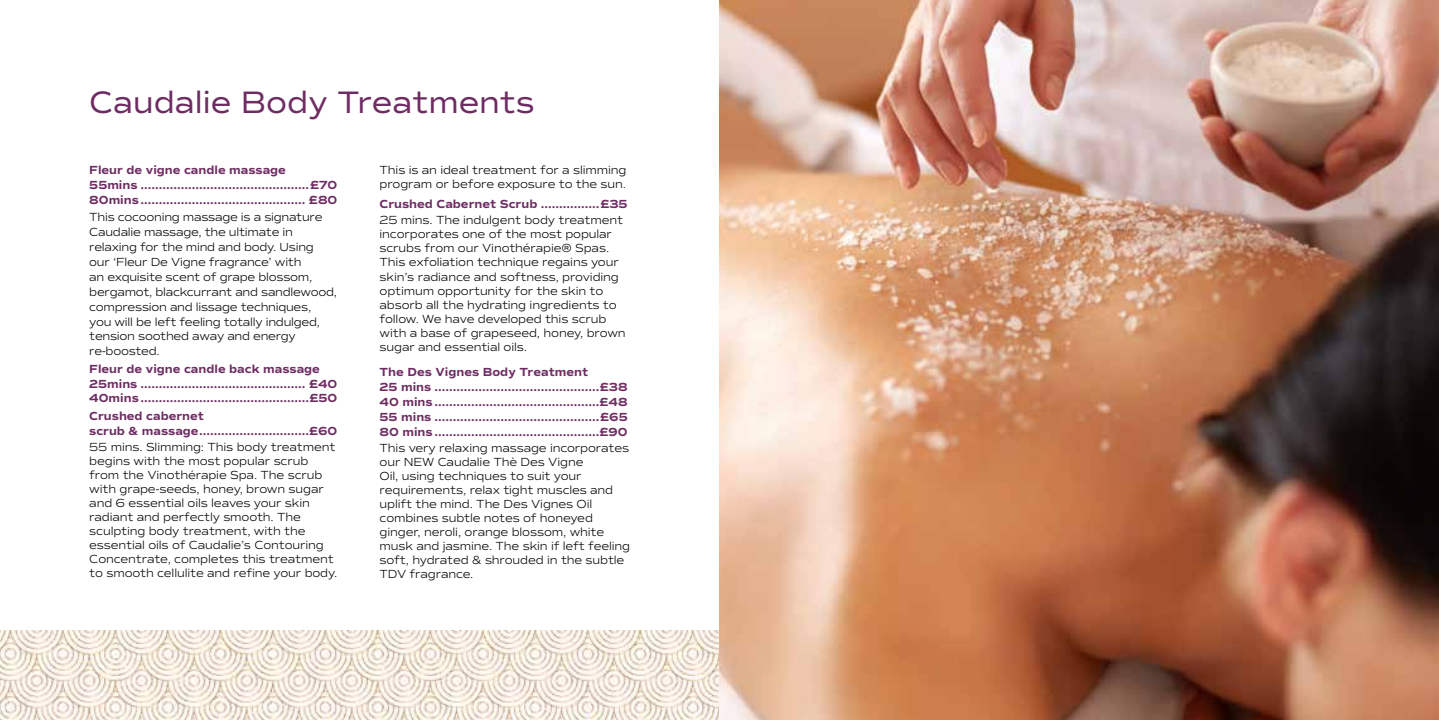
<style>
.page{position:relative;width:1439px;height:720px;background:#fff}
.page>*{position:absolute;margin:0;border:0;box-sizing:border-box;transform-origin:0 0}
.t1{font:31.5px "Commuters Sans";color:#6e2c63}
.t2{font:300 11.9px/14px "Commuters Sans";letter-spacing:-.01em;color:#000}
.t3{font:700 11.9px/14.9px "Commuters Sans";color:#6e2c63}
</style>
<div class="page">
<img style="left:0;top:630px;width:719px;height:89px">
<img style="left:719px;top:0;width:720px;height:719px">
<h1 class="t1" style="left:89px;top:83px;width:447px">Caudalie Body Treatments</h1>
<p class="t3" style="left:89px;top:163px;width:250px">Fleur de vigne candle massage<br>55mins ..............................................£70<br>80mins............................................. £80</p>
<p class="t2" style="left:89px;top:210px;width:249px;line-height:14.9px">This cocooning massage is a signature Caudalie massage, the ultimate in relaxing for the mind and body. Using our ‘Fleur De Vigne fragrance’ with<br>an exquisite scent of grape blossom, bergamot, blackcurrant and sandlewood, compression and lissage techniques,<br>you will be left feeling totally indulged, tension soothed away and energy re-boosted.</p>
<p class="t3" style="left:89px;top:361px;width:250px">Fleur de vigne candle back massage<br>25mins ............................................. £40<br>40mins ..............................................£50</p>
<p class="t3" style="left:89px;top:408px;width:250px">Crushed cabernet<br>scrub &amp; massage..............................£60</p>
<p class="t2" style="left:89px;top:440px;width:250px">55 mins. Slimming: This body treatment begins with the most popular scrub from the Vinothérapie Spa. The scrub with grape-seeds, honey, brown sugar and 6 essential oils leaves your skin radiant and perfectly smooth. The sculpting body treatment, with the essential oils of Caudalie’s Contouring Concentrate, completes this treatment to smooth cellulite and refine your body.</p>
<p class="t2" style="left:379px;top:163px;width:248px">This is an ideal treatment for a slimming program or before exposure to the sun.</p>
<p class="t3" style="left:379px;top:196px;width:250px">Crushed Cabernet Scrub ................£35</p>
<p class="t2" style="left:379px;top:213px;width:247px">25 mins. The indulgent body treatment incorporates one of the most popular scrubs from our Vinothérapie® Spas.<br>This exfoliation technique regains your skin’s radiance and softness, providing optimum opportunity for the skin to absorb all the hydrating ingredients to follow. We have developed this scrub with a base of grapeseed, honey, brown sugar and essential oils.</p>
<p class="t3" style="left:379px;top:365px;width:250px">The Des Vignes Body Treatment<br>25 mins .............................................£38<br>40 mins .............................................£48<br>55 mins .............................................£65<br>80 mins .............................................£90</p>
<p class="t2" style="left:379px;top:441px;width:252px">This very relaxing massage incorporates our NEW Caudalie Thè Des Vigne<br>Oil, using techniques to suit your requirements, relax tight muscles and uplift the mind. The Des Vignes Oil combines subtle notes of honeyed ginger, neroli, orange blossom, white musk and jasmine. The skin if left feeling soft, hydrated &amp; shrouded in the subtle TDV fragrance.</p>
</div>
